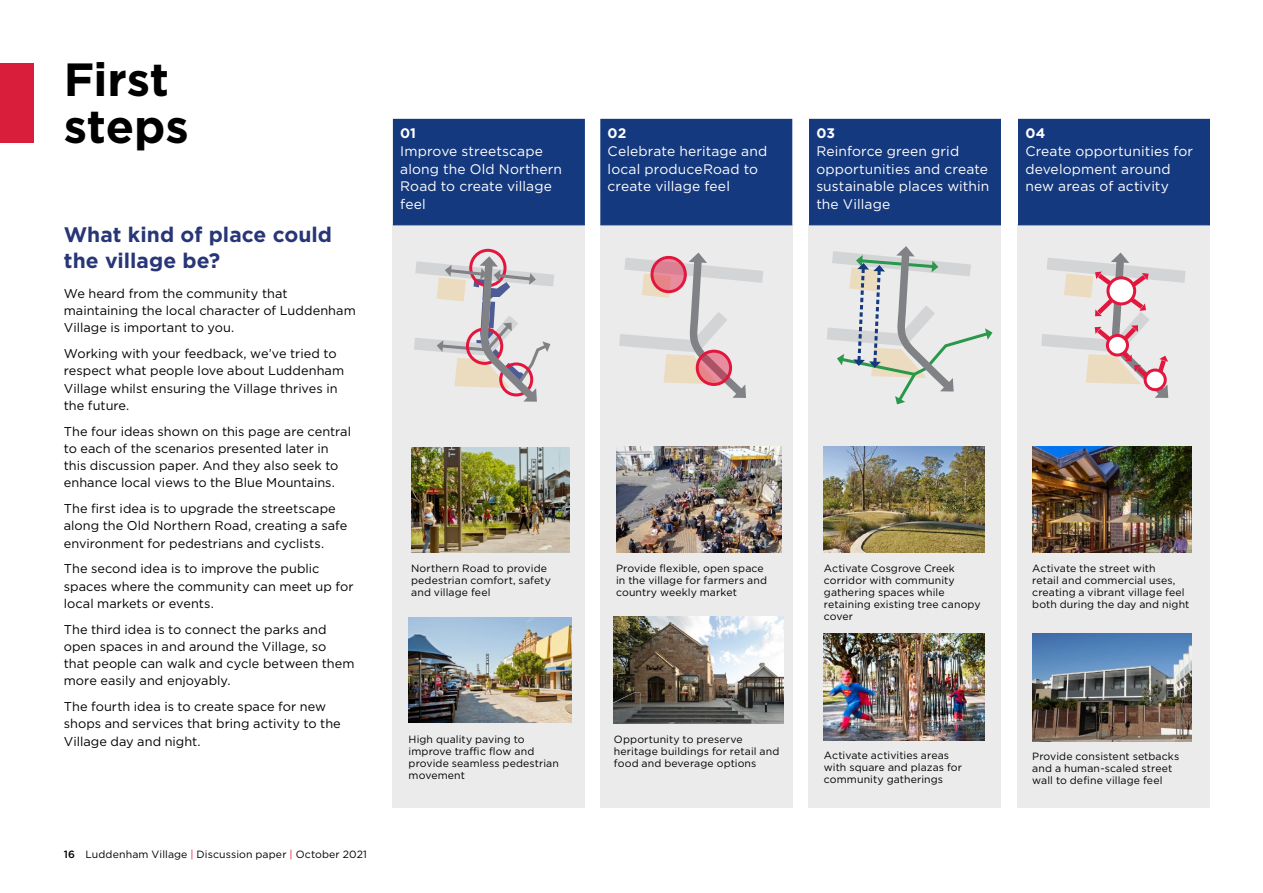
<style>
.page{position:relative;width:1263px;height:893px;background:#fff}
.page>*{position:absolute;margin:0;border:0;box-sizing:border-box;transform-origin:0 0}
.t1{font:700 46.5px/46.5px "Gotham";letter-spacing:-.005em;color:#000}
.t2{font:700 21px/25.5px "Gotham";color:#283677}
.t3{font:13.8px/17.5px "Gotham";letter-spacing:.01em;color:#fff}
.Body{font:12.75px/17.2px "Gotham";letter-spacing:.005em;color:#000}
.Figures_Maps_Body{font:10.5px/12px "Gotham";letter-spacing:.01em;color:#000}
.s1{font-weight:500}
.s2{color:#e3173e}
.s3{font-weight:700}
</style>
<div class="page">
<div style="left:393px;top:224px;width:192px;height:584px;background:#ebebec"></div>
<div style="left:600px;top:224px;width:192px;height:584px;background:#ebebec"></div>
<div style="left:809px;top:224px;width:192px;height:584px;background:#ebebec"></div>
<div style="left:1018px;top:224px;width:192px;height:584px;background:#ebebec"></div>
<div style="left:393px;top:119px;width:192px;height:106px;background:#15397f"></div>
<div style="left:600px;top:119px;width:192px;height:106px;background:#15397f"></div>
<div style="left:809px;top:119px;width:192px;height:106px;background:#15397f"></div>
<div style="left:1018px;top:119px;width:192px;height:106px;background:#15397f"></div>
<img style="left:411px;top:447px;width:158px;height:106px">
<img style="left:409px;top:617px;width:162px;height:105px">
<img style="left:616px;top:447px;width:166px;height:106px">
<img style="left:614px;top:616px;width:170px;height:107px">
<img style="left:824px;top:447px;width:161px;height:106px">
<img style="left:824px;top:633px;width:161px;height:107px">
<img style="left:1032px;top:446px;width:160px;height:107px">
<img style="left:1032px;top:634px;width:160px;height:107px">
<svg style="left:827px;top:246px;width:165px;height:158px"></svg>
<svg style="left:619px;top:252px;width:144px;height:146px"></svg>
<svg style="left:652px;top:257px;width:33px;height:35px"></svg>
<div style="left:650px;top:256px;width:37px;height:37px;border:3px solid #e3173e;border-radius:50%"></div>
<svg style="left:697px;top:351px;width:33px;height:33px"></svg>
<div style="left:696px;top:350px;width:36px;height:36px;border:3px solid #e3173e;border-radius:50%"></div>
<div style="left:469px;top:249px;width:37px;height:38px;border:3px solid #e3173e;border-radius:50%"></div>
<svg style="left:414px;top:254px;width:140px;height:148px"></svg>
<svg style="left:1041px;top:252px;width:145px;height:146px"></svg>
<div style="left:1145px;top:370px;width:20px;height:20px;background:#fff;border-radius:50%"></div>
<div style="left:1144px;top:369px;width:23px;height:22px;border:3px solid #e3173e;border-radius:50%"></div>
<div style="left:0;top:64px;width:33px;height:79px;background:#d81e3a"></div>
<h1 class="t1" style="left:64px;top:56px;width:126px">First steps</h1>
<h2 class="t2" style="left:64px;top:222px;width:270px">What kind of place could the village be?</h2>
<p class="Body" style="left:64px;top:284px;width:294px">We heard from the community that maintaining the local character of Luddenham<br>Village is important to you.</p>
<p class="Body" style="left:64px;top:345px;width:282px">Working with your feedback, we’ve tried to respect what people love about Luddenham Village whilst ensuring the Village thrives in the future.</p>
<p class="Body" style="left:64px;top:422px;width:289px">The four ideas shown on this page are central to each of the scenarios presented later in this discussion paper. And they also seek to enhance local views to the Blue Mountains.</p>
<p class="Body" style="left:64px;top:500px;width:285px">The first idea is to upgrade the streetscape along the Old Northern Road, creating a safe environment for pedestrians and cyclists.</p>
<p class="Body" style="left:64px;top:560px;width:291px">The second idea is to improve the public spaces where the community can meet up for local markets or events.</p>
<p class="Body" style="left:64px;top:620px;width:292px">The third idea is to connect the parks and open spaces in and around the Village, so that people can walk and cycle between them more easily and enjoyably.</p>
<p class="Body" style="left:64px;top:698px;width:279px">The fourth idea is to create space for new shops and services that bring activity to the<br>Village day and night.</p>
<p class="Figures_Maps_Body" style="left:64px;top:848px;width:305px"><span class="s1">16</span> Luddenham Village <span class="s2">|</span> Discussion paper <span class="s2">|</span> October 2021</p>
<h2 class="t3" style="left:400px;top:124px;width:163px"><span class="s3">01<br></span>Improve streetscape along the Old Northern<br>Road to create village feel</h2>
<p class="Figures_Maps_Body" style="left:411px;top:562px;width:141px">Northern Road to provide pedestrian comfort, safety and village feel</p>
<p class="Figures_Maps_Body" style="left:409px;top:733px;width:152px">High quality paving to improve traffic flow and provide seamless pedestrian movement</p>
<h2 class="t3" style="left:608px;top:124px;width:161px"><span class="s3">02<br></span>Celebrate heritage and local produceRoad to create village feel</h2>
<h2 class="t3" style="left:816px;top:124px;width:175px"><span class="s3">03<br></span>Reinforce green grid opportunities and create sustainable places within the Village</h2>
<h2 class="t3" style="left:1025px;top:124px;width:169px"><span class="s3">04<br></span>Create opportunities for development around new areas of activity</h2>
<p class="Figures_Maps_Body" style="left:616px;top:562px;width:152px">Provide flexible, open space in the village for farmers and country weekly market</p>
<p class="Figures_Maps_Body" style="left:824px;top:562px;width:158px">Activate Cosgrove Creek corridor with community gathering spaces while retaining existing tree canopy cover</p>
<p class="Figures_Maps_Body" style="left:614px;top:733px;width:167px">Opportunity to preserve heritage buildings for retail and food and beverage options</p>
<p class="Figures_Maps_Body" style="left:824px;top:749px;width:140px">Activate activities areas with square and plazas for community gatherings</p>
<p class="Figures_Maps_Body" style="left:1032px;top:562px;width:159px">Activate the street with<br>retail and commercial uses, creating a vibrant village feel both during the day and night</p>
<p class="Figures_Maps_Body" style="left:1032px;top:750px;width:148px">Provide consistent setbacks and a human-scaled street wall to define village feel</p>
</div>
